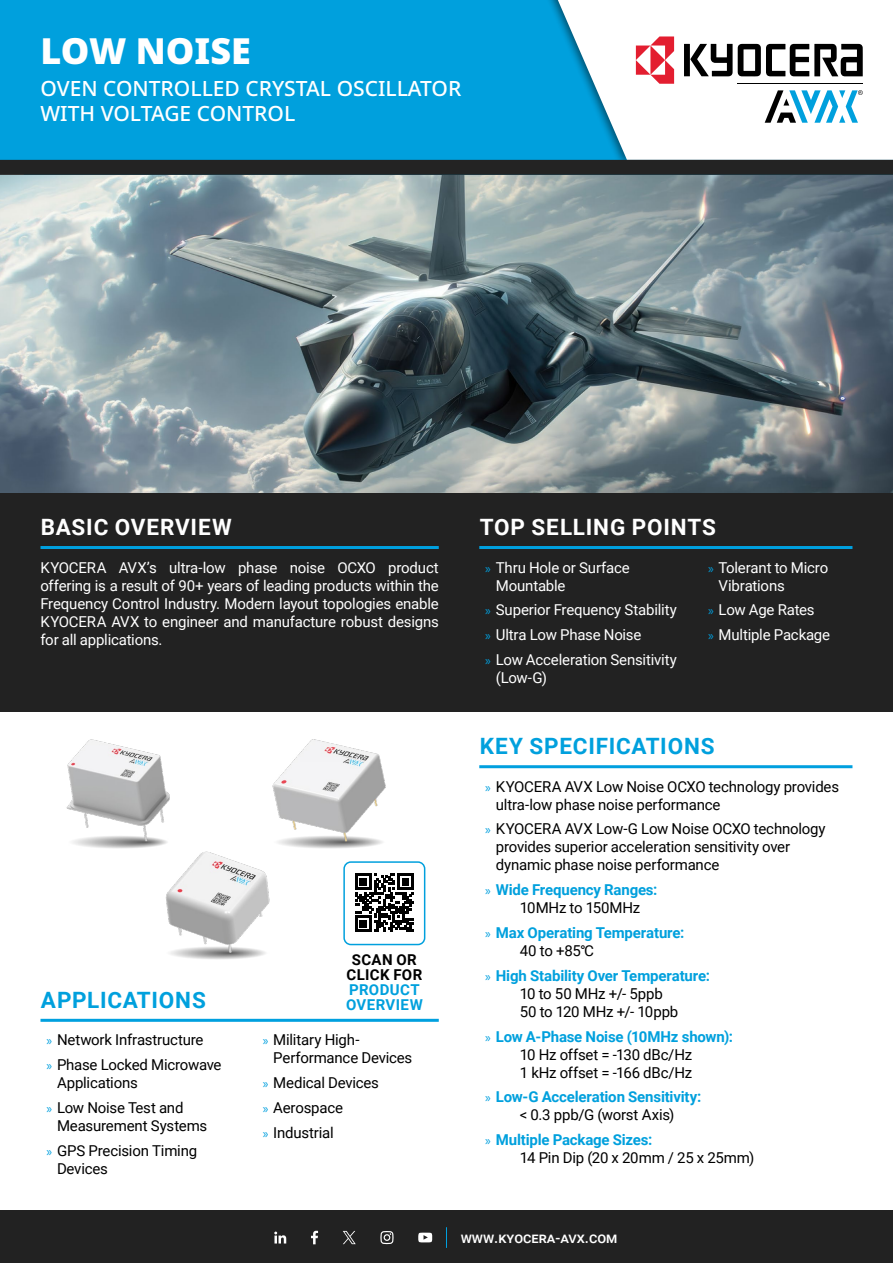
<style>
.page{position:relative;width:893px;height:1263px;background:#fff}
.page>*{position:absolute;margin:0;border:0;box-sizing:border-box;transform-origin:0 0}
.t1{font:900 36px "Noto Sans";color:#fff}
.t2{font:700 22.5px "Roboto";letter-spacing:.04em;color:#fff}
.t3{font:700 22.5px "Roboto";letter-spacing:.035em;color:#00a0dd}
.t4{font:500 21px/25.2px "Noto Sans";color:#fff}
.t5{font:15px/18px "Roboto";letter-spacing:-.015em;color:#000}
.t6{font:15px/18px "Roboto";letter-spacing:-.015em;color:#fff}
.t7{font:700 15px/18px "Roboto";letter-spacing:-.01em;color:#00a0dd}
.t8{font:700 15px/15px "Roboto";letter-spacing:.03em;color:#00a0dd}
.t9{font:700 15px/15px "Roboto";letter-spacing:.03em;color:#000;text-align:center}
.t10{font:500 14.85px "Roboto";color:#fff}
.s1{font-family:"Myriad Pro";font-size:13.5px;color:#00a0df}
.s2{font-family:"Myriad Pro";font-weight:400;font-size:13.5px;color:#00a0df}
.s3{font-weight:400;color:#000}
.s4{font-weight:700;color:#00a0dd}
</style>
<div class="page">
<img style="left:0;top:175px;width:893px;height:319px">
<div style="left:0;top:494px;width:893px;height:218px;background:#222"></div>
<div style="left:0;top:0;width:893px;height:172px;background:#00a0dd"></div>
<svg style="left:558px;top:0;width:335px;height:160px;background:#dcf0f8"></svg>
<svg style="left:684px;top:44px;width:179px;height:32px;background:#7a7a7a"></svg>
<svg style="left:765px;top:90px;width:98px;height:33px"></svg>
<hr style="left:738px;top:83px;width:125px;height:1px;background:#000">
<svg style="left:636px;top:36px;width:38px;height:48px;background:#f08a93"></svg>
<div style="left:0;top:160px;width:893px;height:15px;background:#232323"></div>
<hr style="left:40px;top:546px;width:399px;height:3px;background:#00a0df">
<hr style="left:479px;top:765px;width:373px;height:3px;background:#00a0df">
<hr style="left:479px;top:546px;width:373px;height:3px;background:#00a0df">
<hr style="left:40px;top:1019px;width:399px;height:3px;background:#00a0df">
<img style="left:66px;top:739px;width:104px;height:110px">
<img style="left:272px;top:739px;width:114px;height:110px">
<img style="left:152px;top:833px;width:135px;height:127px">
<svg style="left:355px;top:873px;width:59px;height:59px"></svg>
<div style="left:343px;top:861px;width:82px;height:84px;border:2px solid #00a0dd;border-radius:7px"></div>
<div style="left:0;top:1210px;width:893px;height:53px;background:#222"></div>
<svg style="left:446px;top:1227px;width:1px;height:20px"></svg>
<svg style="left:311px;top:1231px;width:7px;height:13px"></svg>
<svg style="left:274px;top:1231px;width:12px;height:12px"></svg>
<svg style="left:418px;top:1232px;width:14px;height:10px"></svg>
<svg style="left:380px;top:1231px;width:14px;height:13px"></svg>
<svg style="left:343px;top:1231px;width:13px;height:13px"></svg>
<h1 class="t1" style="left:40px;top:24px;width:212px">LOW NOISE</h1>
<h3 class="t4" style="left:40px;top:76px;width:422px">OVEN CONTROLLED CRYSTAL OSCILLATOR<br>WITH VOLTAGE CONTROL</h3>
<h2 class="t2" style="left:41px;top:511px;width:192px">BASIC OVERVIEW</h2>
<p class="t6" style="left:40px;top:558px;width:400px;text-align:justify">KYOCERA AVX’s ultra-low phase noise OCXO product offering is a result of 90+ years of leading products within the Frequency Control Industry. Modern layout topologies enable KYOCERA AVX to engineer and manufacture robust designs for all applications.</p>
<h2 class="t3" style="left:41px;top:984px;width:166px">APPLICATIONS</h2>
<p class="t5" style="left:46px;top:1027px;width:176px;line-height:24.8px"><span class="s1">»</span> Network Infrastructure<br><span class="s1">»</span> Phase Locked Microwave</p>
<p class="t5" style="left:46px;top:1070px;width:139px;line-height:24.8px;text-indent:11px">Applications<br><span class="s1">»</span> Low Noise Test and</p>
<p class="t5" style="left:46px;top:1112px;width:162px;line-height:24.8px;text-indent:11px">Measurement Systems <span class="s1">»</span> GPS Precision Timing</p>
<p class="t5" style="left:57px;top:1159px;width:52px">Devices</p>
<p class="t9" style="left:346px;top:951px;width:77px">SCAN OR<br>CLICK FOR</p>
<p class="t8" style="left:346px;top:981px;width:78px">PRODUCT<br>OVERVIEW</p>
<p class="t5" style="left:273px;top:1030px;width:141px;text-indent:-11px"><span class="s1">»</span> Military High-<br>Performance Devices</p>
<p class="t5" style="left:263px;top:1070px;width:118px;line-height:24.8px"><span class="s1">»</span> Medical Devices <span class="s1">»</span> Aerospace<br><span class="s1">»</span> Industrial</p>
<h2 class="t2" style="left:480px;top:511px;width:238px">TOP SELLING POINTS</h2>
<p class="t6" style="left:496px;top:558px;width:135px;text-indent:-11px"><span class="s1">»</span> Thru Hole or Surface<br>Mountable</p>
<p class="t6" style="left:485px;top:597px;width:193px;line-height:24.8px"><span class="s1">»</span> Superior Frequency Stability <span class="s1">»</span> Ultra Low Phase Noise<br><span class="s1">»</span> Low Acceleration Sensitivity</p>
<p class="t6" style="left:496px;top:668px;width:53px">(Low-G)</p>
<p class="t6" style="left:718px;top:558px;width:111px;text-indent:-11px"><span class="s1">»</span> Tolerant to Micro<br>Vibrations</p>
<p class="t6" style="left:708px;top:597px;width:124px;line-height:24.8px"><span class="s1">»</span> Low Age Rates<br><span class="s1">»</span> Multiple Package</p>
<h2 class="t3" style="left:480px;top:730px;width:236px">KEY SPECIFICATIONS</h2>
<p class="t5" style="left:496px;top:777px;width:345px;text-indent:-11px"><span class="s1">»</span> KYOCERA AVX Low Noise OCXO technology provides ultra-low phase noise performance</p>
<p class="t5" style="left:496px;top:819px;width:331px;text-indent:-11px"><span class="s1">»</span> KYOCERA AVX Low-G Low Noise OCXO technology provides superior acceleration sensitivity over dynamic phase noise performance</p>
<p class="t7" style="left:520px;top:880px;width:139px;text-indent:-35px"><span class="s2">»</span> Wide Frequency Ranges:<br><span class="s3">10MHz to 150MHz</span></p>
<p class="t7" style="left:520px;top:923px;width:166px;text-indent:-35px"><span class="s2">»</span> Max Operating Temperature:<br><span class="s3">40 to +85℃</span></p>
<p class="t5" style="left:520px;top:966px;width:192px;text-indent:-34px"><span class="s1">»</span> <span class="s4">High Stability Over Temperature:<br></span>10 to 50 MHz +/- 5ppb<br>50 to 120 MHz +/- 10ppb</p>
<p class="t5" style="left:485px;top:1026px;width:249px;text-align:center"><span class="s1">»</span> <span class="s4">Low A-Phase Noise (10MHz shown):<br></span>10 Hz offset = -130 dBc/Hz<br>1 kHz offset = -166 dBc/Hz</p>
<p class="t7" style="left:485px;top:1087px;width:218px;text-align:center"><span class="s2">»</span> Low-G Acceleration Sensitivity: <span class="s3">&lt; 0.3 ppb/G (worst Axis)</span></p>
<p class="t5" style="left:520px;top:1130px;width:236px;text-indent:-34px"><span class="s1">»</span> <span class="s4">Multiple Package Sizes:<br></span>14 Pin Dip (20 x 20mm / 25 x 25mm)</p>
<p class="t10" style="left:461px;top:1227px;width:158px">WWW.KYOCERA-AVX.COM</p>
</div>
